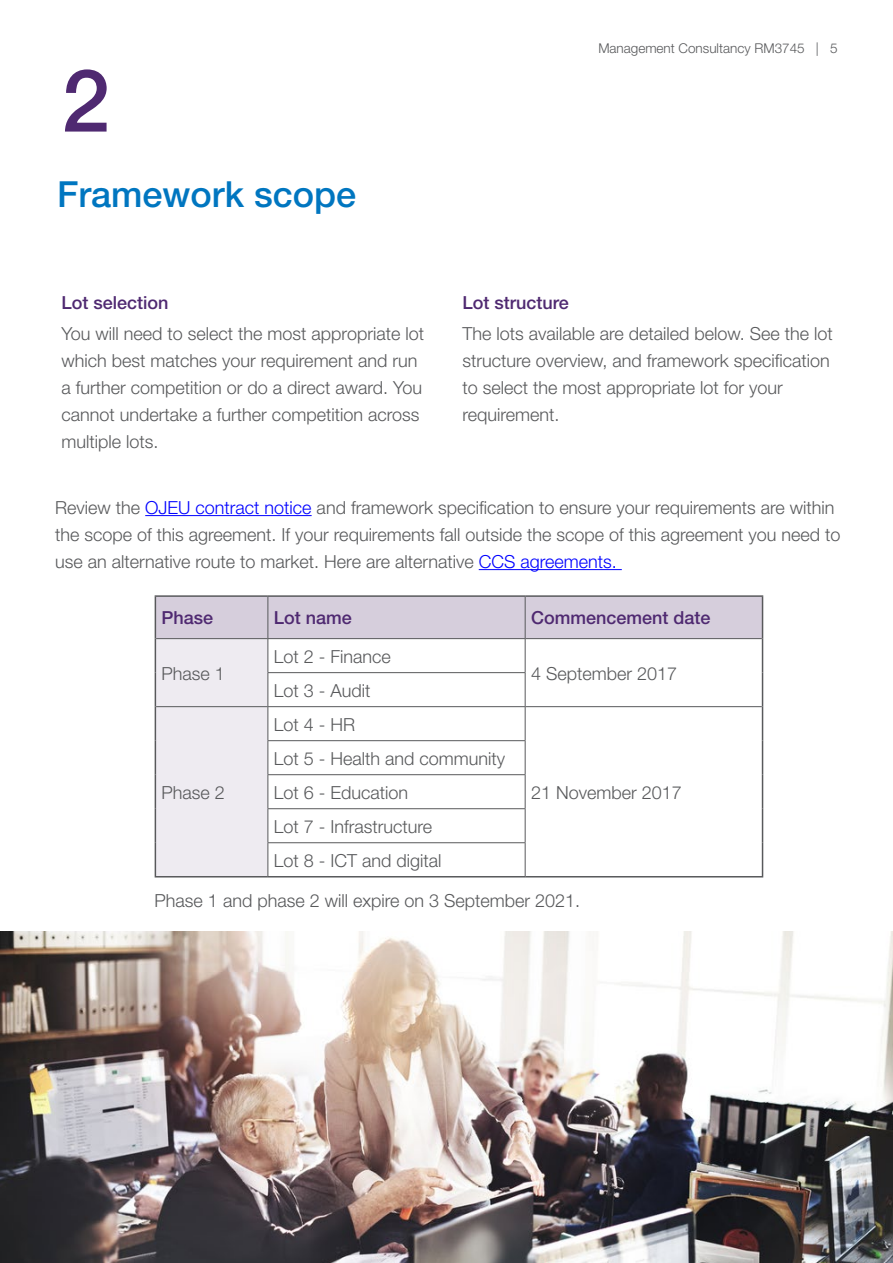
<style>
.page{position:relative;width:893px;height:1263px;background:#fff}
.page>*{position:absolute;margin:0;border:0;box-sizing:border-box;transform-origin:0 0}
.t1{font:500 87px "Helvetica Neue LT";color:#4f2971}
.t2{font:500 36px "Helvetica Neue LT";color:#0076c0}
.t3{font:300 18px/27px "Helvetica Neue LT";color:#58595b}
.t4{font:500 18px "Helvetica Neue LT";color:#4f2971}
.t5{font:300 13.5px "Helvetica Neue";color:#58595b}
.s1{color:#00f}
</style>
<div class="page">
<svg style="left:156px;top:597px;width:606px;height:279px"></svg>
<hr style="left:155px;top:595px;width:113px;height:2px;background:#58595b">
<hr style="left:155px;top:597px;width:1px;height:42px;background:#58595b">
<hr style="left:268px;top:595px;width:257px;height:2px;background:#58595b">
<hr style="left:525px;top:595px;width:238px;height:2px;background:#58595b">
<hr style="left:762px;top:597px;width:1px;height:42px;background:#58595b">
<hr style="left:155px;top:639px;width:1px;height:34px;background:#58595b">
<hr style="left:155px;top:673px;width:1px;height:34px;background:#58595b">
<hr style="left:762px;top:639px;width:1px;height:34px;background:#58595b">
<hr style="left:762px;top:673px;width:1px;height:34px;background:#58595b">
<hr style="left:155px;top:707px;width:1px;height:34px;background:#58595b">
<hr style="left:155px;top:741px;width:1px;height:34px;background:#58595b">
<hr style="left:155px;top:775px;width:1px;height:34px;background:#58595b">
<hr style="left:155px;top:809px;width:1px;height:34px;background:#58595b">
<hr style="left:155px;top:843px;width:1px;height:33px;background:#58595b">
<hr style="left:155px;top:876px;width:113px;height:1px;background:#58595b">
<hr style="left:762px;top:707px;width:1px;height:34px;background:#58595b">
<hr style="left:762px;top:741px;width:1px;height:34px;background:#58595b">
<hr style="left:762px;top:775px;width:1px;height:34px;background:#58595b">
<hr style="left:762px;top:809px;width:1px;height:34px;background:#58595b">
<hr style="left:762px;top:843px;width:1px;height:33px;background:#58595b">
<hr style="left:525px;top:876px;width:238px;height:1px;background:#58595b">
<hr style="left:268px;top:876px;width:257px;height:1px;background:#58595b">
<hr style="left:267px;top:597px;width:1px;height:41px;background:#58595b">
<hr style="left:525px;top:597px;width:1px;height:41px;background:#58595b">
<hr style="left:156px;top:638px;width:112px;height:1px;background:#58595b">
<hr style="left:268px;top:638px;width:257px;height:1px;background:#58595b">
<hr style="left:267px;top:639px;width:1px;height:33px;background:#58595b">
<hr style="left:525px;top:638px;width:237px;height:1px;background:#58595b">
<hr style="left:525px;top:639px;width:1px;height:33px;background:#58595b">
<hr style="left:267px;top:672px;width:258px;height:1px;background:#58595b">
<hr style="left:267px;top:673px;width:1px;height:33px;background:#58595b">
<hr style="left:525px;top:673px;width:1px;height:33px;background:#58595b">
<hr style="left:156px;top:706px;width:112px;height:1px;background:#58595b">
<hr style="left:268px;top:706px;width:257px;height:1px;background:#58595b">
<hr style="left:267px;top:707px;width:1px;height:33px;background:#58595b">
<hr style="left:525px;top:706px;width:237px;height:1px;background:#58595b">
<hr style="left:525px;top:707px;width:1px;height:33px;background:#58595b">
<hr style="left:267px;top:740px;width:258px;height:1px;background:#58595b">
<hr style="left:267px;top:741px;width:1px;height:33px;background:#58595b">
<hr style="left:525px;top:741px;width:1px;height:33px;background:#58595b">
<hr style="left:267px;top:774px;width:258px;height:1px;background:#58595b">
<hr style="left:267px;top:775px;width:1px;height:33px;background:#58595b">
<hr style="left:525px;top:775px;width:1px;height:33px;background:#58595b">
<hr style="left:267px;top:808px;width:258px;height:1px;background:#58595b">
<hr style="left:267px;top:809px;width:1px;height:33px;background:#58595b">
<hr style="left:525px;top:809px;width:1px;height:33px;background:#58595b">
<hr style="left:267px;top:842px;width:258px;height:1px;background:#58595b">
<hr style="left:267px;top:843px;width:1px;height:33px;background:#58595b">
<hr style="left:525px;top:843px;width:1px;height:33px;background:#58595b">
<img style="left:0;top:931px;width:893px;height:332px">
<hr style="left:145px;top:515px;width:167px;height:1px;background:#00f">
<hr style="left:479px;top:569px;width:143px;height:1px;background:#00f">
<h1 class="t1" style="left:62px;top:49px;width:50px">2</h1>
<h2 class="t2" style="left:57px;top:172px;width:300px">Framework scope</h2>
<p class="t4" style="left:62px;top:292px;width:109px">Lot selection</p>
<p class="t3" style="left:62px;top:320px;width:364px">You will need to select the most appropriate lot which best matches your requirement and run a further competition or do a direct award. You cannot undertake a further competition across multiple lots.</p>
<p class="t5" style="left:598px;top:40px;width:241px">Management Consultancy RM3745 | 5</p>
<p class="t4" style="left:462px;top:292px;width:108px">Lot structure</p>
<p class="t3" style="left:462px;top:320px;width:372px">The lots available are detailed below. See the lot structure overview, and framework specification to select the most appropriate lot for your requirement.</p>
<p class="t3" style="left:55px;top:493px;width:787px">Review the <span class="s1">OJEU contract notice</span> and framework specification to ensure your requirements are within the scope of this agreement. If your requirements fall outside the scope of this agreement you need to use an alternative route to market. Here are alternative <span class="s1">CCS agreements.</span></p>
<p class="t4" style="left:161px;top:607px;width:53px">Phase</p>
<p class="t4" style="left:274px;top:607px;width:80px">Lot name</p>
<p class="t4" style="left:531px;top:607px;width:181px">Commencement date</p>
<p class="t3" style="left:161px;top:659px;width:65px">Phase 1</p>
<p class="t3" style="left:161px;top:778px;width:65px">Phase 2</p>
<p class="t3" style="left:274px;top:642px;width:119px">Lot 2 - Finance</p>
<p class="t3" style="left:274px;top:676px;width:98px">Lot 3 - Audit</p>
<p class="t3" style="left:274px;top:710px;width:83px">Lot 4 - HR</p>
<p class="t3" style="left:274px;top:741px;width:233px;line-height:34px">Lot 5 - Health and community<br>Lot 6 - Education<br>Lot 7 - Infrastructure<br>Lot 8 - ICT and digital</p>
<p class="t3" style="left:531px;top:659px;width:148px">4 September 2017</p>
<p class="t3" style="left:531px;top:778px;width:152px">21 November 2017</p>
<p class="t3" style="left:155px;top:886px;width:427px">Phase 1 and phase 2 will expire on 3 September 2021.</p>
</div>
